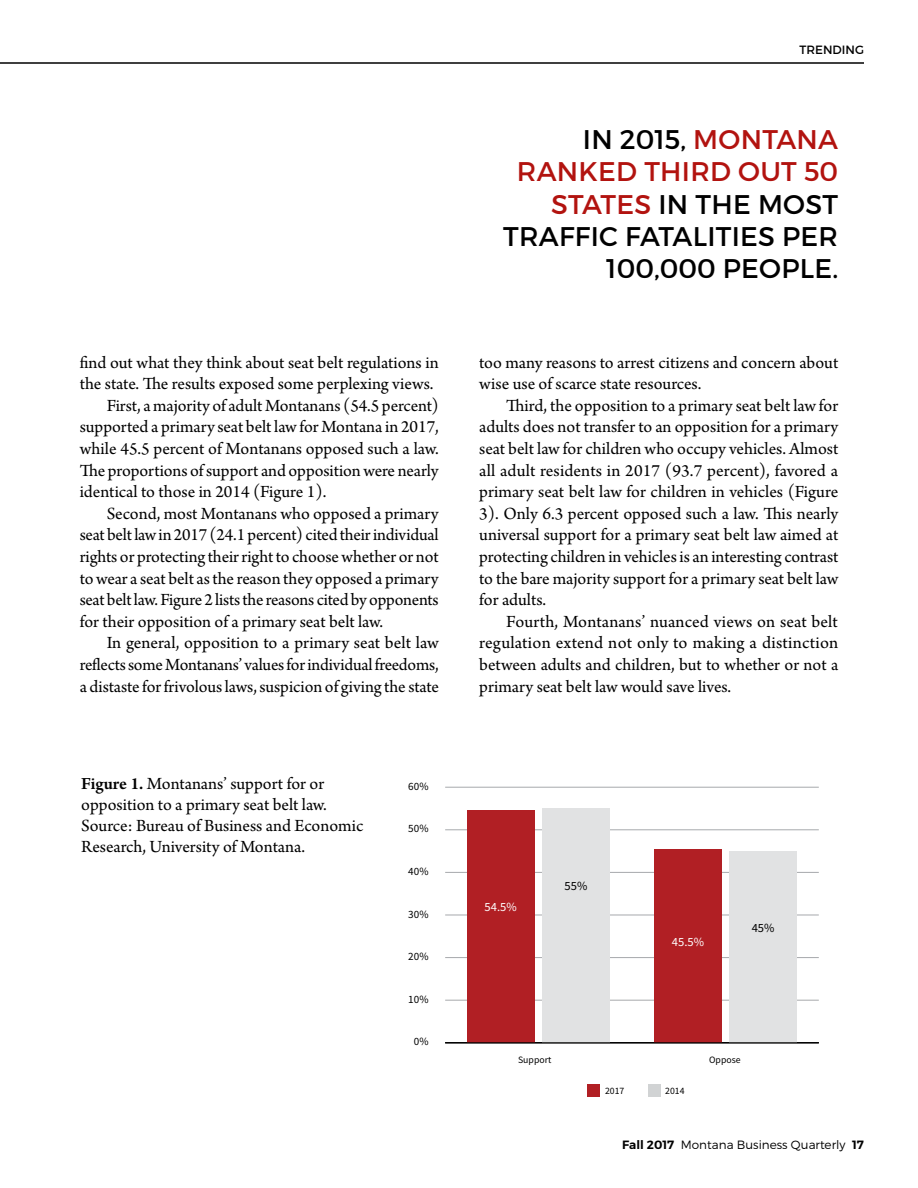
<style>
.page{position:relative;width:918px;height:1188px;background:#fff}
.page>*{position:absolute;margin:0;border:0;box-sizing:border-box;transform-origin:0 0}
.t1{font:27px/32.4px "Montserrat";letter-spacing:.01em;color:#000;text-align:right}
.t2{font:18px/21.6px "Arno Pro";letter-spacing:-.005em;color:#000}
.t3{font:12.45px "Source Sans Pro";color:#fff}
.t4{font:12.45px "Source Sans Pro";color:#000}
.t5{font:300 12px "Montserrat";color:#000}
.t6{font:12px "Montserrat";color:#000}
.t7{font:11.1px "Source Sans Pro";color:#000}
.t8{font:9.75px "Source Sans Pro";color:#000}
.s1{font-weight:600}
.s2{color:#b2130f}
</style>
<div class="page">
<hr style="left:445px;top:1000px;width:374px;height:1px;background:#a7a9ac">
<hr style="left:445px;top:957px;width:374px;height:1px;background:#a7a9ac">
<hr style="left:445px;top:915px;width:374px;height:1px;background:#a7a9ac">
<hr style="left:445px;top:872px;width:374px;height:1px;background:#a7a9ac">
<hr style="left:445px;top:829px;width:374px;height:1px;background:#a7a9ac">
<hr style="left:445px;top:787px;width:374px;height:1px;background:#a7a9ac">
<div style="left:542px;top:809px;width:68px;height:234px;background:#e1e2e3"></div>
<div style="left:729px;top:851px;width:67px;height:192px;background:#e1e2e3"></div>
<div style="left:468px;top:811px;width:67px;height:232px;background:#b11f24"></div>
<div style="left:654px;top:849px;width:68px;height:194px;background:#b11f24"></div>
<div style="left:588px;top:1085px;width:12px;height:12px;background:#b11f24"></div>
<div style="left:648px;top:1085px;width:12px;height:12px;background:#d1d3d4"></div>
<hr style="left:445px;top:1042px;width:374px;height:1px;background:#000">
<hr style="left:0;top:62px;width:864px;height:2px;background:#000">
<p class="t2" style="left:80px;top:352px;width:361px">find out what they think about seat belt regulations in</p>
<p class="t2" style="left:80px;top:374px;width:355px">the state. The results exposed some perplexing views.</p>
<p class="t2" style="left:107px;top:395px;width:334px">First, a majority of adult Montanans (54.5 percent)</p>
<p class="t2" style="left:80px;top:417px;width:361px">supported a primary seat belt law for Montana in 2017,</p>
<p class="t2" style="left:80px;top:439px;width:361px">while 45.5 percent of Montanans opposed such a law.</p>
<p class="t2" style="left:80px;top:460px;width:360px">The proportions of support and opposition were nearly</p>
<p class="t2" style="left:80px;top:482px;width:248px">identical to those in 2014 (Figure 1).</p>
<p class="t2" style="left:107px;top:503px;width:334px">Second, most Montanans who opposed a primary</p>
<p class="t2" style="left:80px;top:525px;width:361px">seat belt law in 2017 (24.1 percent) cited their individual</p>
<p class="t2" style="left:80px;top:547px;width:361px">rights or protecting their right to choose whether or not</p>
<p class="t2" style="left:80px;top:568px;width:360px">to wear a seat belt as the reason they opposed a primary</p>
<p class="t2" style="left:80px;top:590px;width:361px">seat belt law. Figure 2 lists the reasons cited by opponents</p>
<p class="t2" style="left:80px;top:611px;width:305px">for their opposition of a primary seat belt law.</p>
<p class="t2" style="left:107px;top:633px;width:333px">In general, opposition to a primary seat belt law</p>
<p class="t2" style="left:80px;top:655px;width:360px">reflects some Montanans’ values for individual freedoms,</p>
<p class="t2" style="left:80px;top:676px;width:361px">a distaste for frivolous laws, suspicion of giving the state</p>
<p class="t2" style="left:81px;top:774px;width:284px;line-height:21px"><span class="s1">Figure 1.</span> Montanans’ support for or opposition to a primary seat belt law.<br>Source: Bureau of Business and Economic Research, University of Montana.</p>
<p class="t7" style="left:408px;top:779px;width:22px">60%</p>
<p class="t7" style="left:408px;top:822px;width:22px">50%</p>
<p class="t7" style="left:408px;top:864px;width:22px">40%</p>
<p class="t7" style="left:408px;top:907px;width:22px">30%</p>
<p class="t7" style="left:408px;top:949px;width:22px">20%</p>
<p class="t7" style="left:408px;top:992px;width:22px">10%</p>
<p class="t7" style="left:414px;top:1035px;width:16px">0%</p>
<p class="t6" style="left:800px;top:42px;width:66px">TRENDING</p>
<h1 class="t1" style="left:503px;top:123px;width:337px">IN 2015, <span class="s2">MONTANA<br>RANKED THIRD OUT 50<br>STATES</span> IN THE MOST<br>TRAFFIC FATALITIES PER<br>100,000 PEOPLE.</h1>
<p class="t2" style="left:479px;top:352px;width:361px">too many reasons to arrest citizens and concern about wise use of scarce state resources.</p>
<p class="t2" style="left:479px;top:395px;width:361px;text-align:justify;text-indent:27px">Third, the opposition to a primary seat belt law for adults does not transfer to an opposition for a primary seat belt law for children who occupy vehicles. Almost all adult residents in 2017 (93.7 percent), favored a primary seat belt law for children in vehicles (Figure 3). Only 6.3 percent opposed such a law. This nearly universal support for a primary seat belt law aimed at protecting children in vehicles is an interesting contrast to the bare majority support for a primary seat belt law for adults.</p>
<p class="t2" style="left:479px;top:611px;width:361px;text-align:justify;text-indent:27px">Fourth, Montanans’ nuanced views on seat belt regulation extend not only to making a distinction between adults and children, but to whether or not a primary seat belt law would save lives.</p>
<p class="t3" style="left:485px;top:899px;width:34px">54.5%</p>
<p class="t4" style="left:565px;top:878px;width:24px">55%</p>
<p class="t3" style="left:672px;top:934px;width:34px">45.5%</p>
<p class="t4" style="left:752px;top:920px;width:24px">45%</p>
<p class="t8" style="left:518px;top:1053px;width:35px">Support</p>
<p class="t8" style="left:709px;top:1053px;width:33px">Oppose</p>
<p class="t8" style="left:605px;top:1085px;width:21px">2017</p>
<p class="t8" style="left:665px;top:1085px;width:21px">2014</p>
<p class="t5" style="left:622px;top:1137px;width:243px"><span class="s1">Fall 2017</span> Montana Business Quarterly <span class="s1">17</span></p>
</div>
